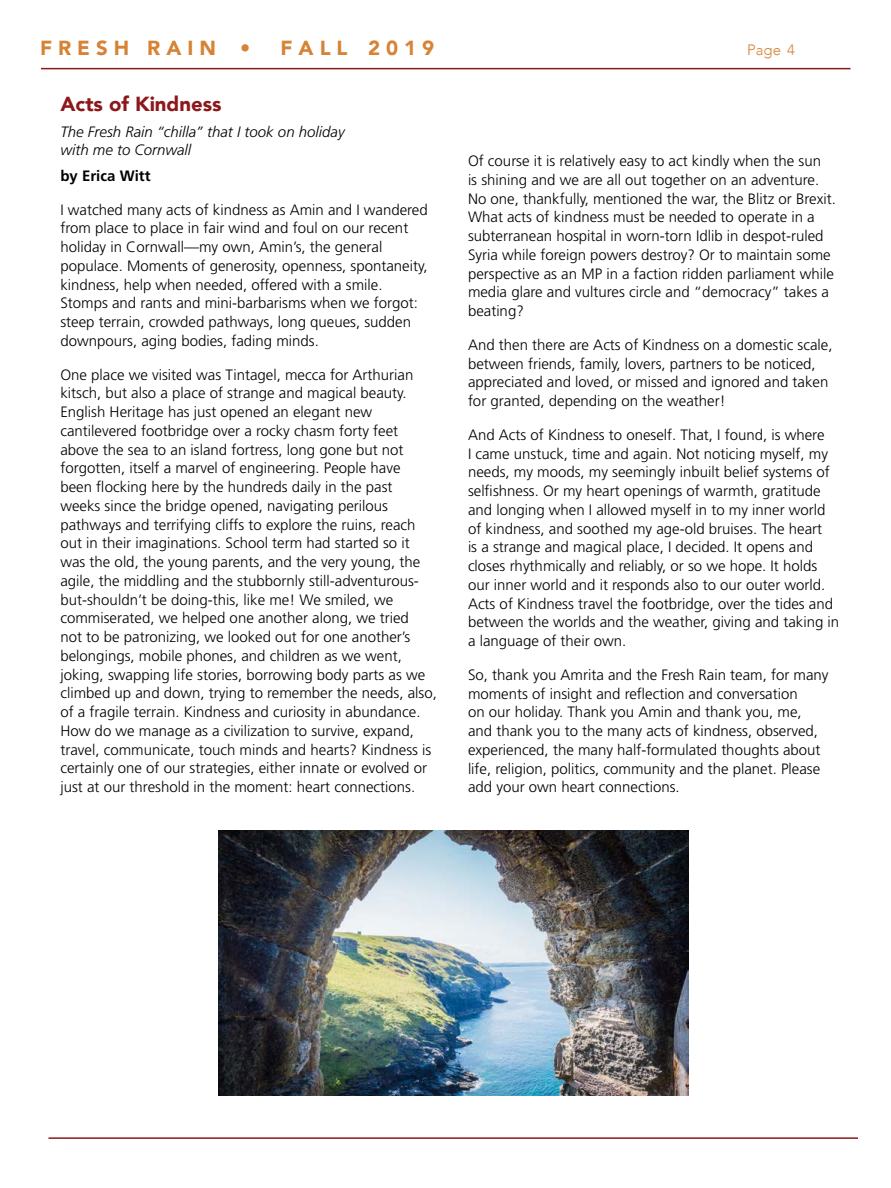
<style>
.page{position:relative;width:891px;height:1188px;background:#fff}
.page>*{position:absolute;margin:0;border:0;box-sizing:border-box;transform-origin:0 0}
.t1{font:900 20.4px "Avenir";color:#d68335}
.t2{font:900 20.4px "Avenir";color:#8d181b}
.t3{font:300 15px/18.8px "Frutiger";color:#000}
.t4{font:italic 300 15px/18.8px "Frutiger";color:#000}
.t5{font:700 15px "Frutiger";color:#000}
.t6{font:300 15px "Avenir";color:#d68335}
</style>
<div class="page">
<hr style="left:48px;top:1137px;width:810px;height:2px;background:#8d181b">
<hr style="left:41px;top:68px;width:809px;height:1px;background:#8d181b">
<img style="left:218px;top:831px;width:470px;height:264px">
<h1 class="t1" style="left:40px;top:30px;width:212px">F R E S H R A I N •</h1>
<h1 class="t1" style="left:281px;top:30px;width:155px">F A L L 2 0 1 9</h1>
<p class="t6" style="left:747px;top:41px;width:49px">Page 4</p>
<h1 class="t2" style="left:60px;top:87px;width:163px">Acts of Kindness</h1>
<p class="t4" style="left:60px;top:122px;width:286px">The Fresh Rain “chilla” that I took on holiday with me to Cornwall</p>
<p class="t5" style="left:60px;top:167px;width:92px">by Erica Witt</p>
<p class="t3" style="left:60px;top:200px;width:369px">I watched many acts of kindness as Amin and I wandered from place to place in fair wind and foul on our recent holiday in Cornwall—my own, Amin’s, the general populace. Moments of generosity, openness, spontaneity, kindness, help when needed, offered with a smile.<br>Stomps and rants and mini-barbarisms when we forgot: steep terrain, crowded pathways, long queues, sudden downpours, aging bodies, fading minds.</p>
<p class="t3" style="left:60px;top:365px;width:378px">One place we visited was Tintagel, mecca for Arthurian kitsch, but also a place of strange and magical beauty.<br>English Heritage has just opened an elegant new cantilevered footbridge over a rocky chasm forty feet above the sea to an island fortress, long gone but not forgotten, itself a marvel of engineering. People have<br>been flocking here by the hundreds daily in the past<br>weeks since the bridge opened, navigating perilous pathways and terrifying cliffs to explore the ruins, reach out in their imaginations. School term had started so it was the old, the young parents, and the very young, the agile, the middling and the stubbornly still-adventurous&shy;but-shouldn’t be doing-this, like me! We smiled, we commiserated, we helped one another along, we tried<br>not to be patronizing, we looked out for one another’s belongings, mobile phones, and children as we went, joking, swapping life stories, borrowing body parts as we climbed up and down, trying to remember the needs, also, of a fragile terrain. Kindness and curiosity in abundance.<br>How do we manage as a civilization to survive, expand, travel, communicate, touch minds and hearts? Kindness is certainly one of our strategies, either innate or evolved or just at our threshold in the moment: heart connections.</p>
<p class="t3" style="left:468px;top:152px;width:369px">Of course it is relatively easy to act kindly when the sun<br>is shining and we are all out together on an adventure.<br>No one, thankfully, mentioned the war, the Blitz or Brexit.<br>What acts of kindness must be needed to operate in a subterranean hospital in worn-torn Idlib in despot-ruled Syria while foreign powers destroy? Or to maintain some perspective as an MP in a faction ridden parliament while media glare and vultures circle and “democracy” takes a beating?</p>
<p class="t3" style="left:468px;top:335px;width:366px">And then there are Acts of Kindness on a domestic scale, between friends, family, lovers, partners to be noticed, appreciated and loved, or missed and ignored and taken for granted, depending on the weather!</p>
<p class="t3" style="left:468px;top:425px;width:373px">And Acts of Kindness to oneself. That, I found, is where<br>I came unstuck, time and again. Not noticing myself, my needs, my moods, my seemingly inbuilt belief systems of selfishness. Or my heart openings of warmth, gratitude and longing when I allowed myself in to my inner world of kindness, and soothed my age-old bruises. The heart<br>is a strange and magical place, I decided. It opens and closes rhythmically and reliably, or so we hope. It holds our inner world and it responds also to our outer world.<br>Acts of Kindness travel the footbridge, over the tides and between the worlds and the weather, giving and taking in a language of their own.</p>
<p class="t3" style="left:468px;top:665px;width:362px">So, thank you Amrita and the Fresh Rain team, for many moments of insight and reflection and conversation<br>on our holiday. Thank you Amin and thank you, me, and thank you to the many acts of kindness, observed, experienced, the many half-formulated thoughts about life, religion, politics, community and the planet. Please add your own heart connections.</p>
</div>
